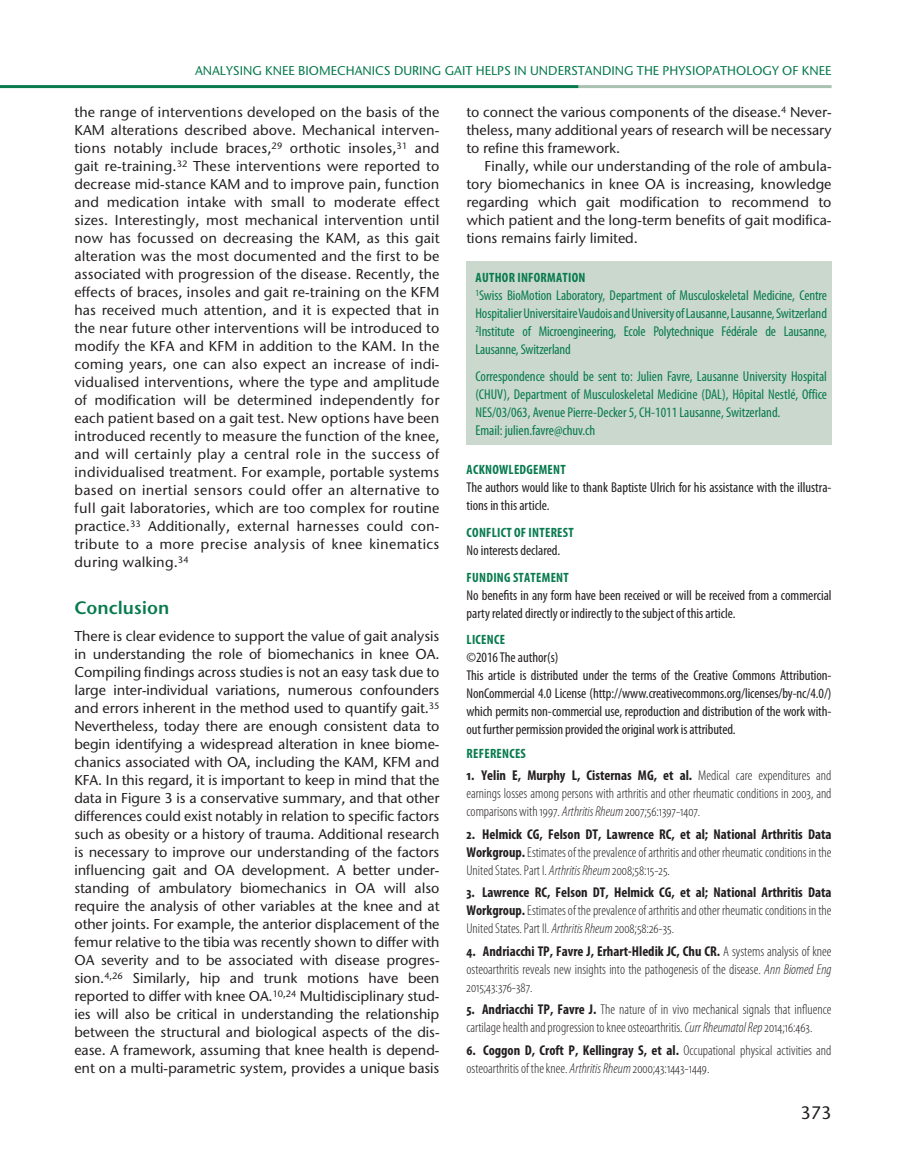
<style>
.page{position:relative;width:906px;height:1170px;background:#fff}
.page>*{position:absolute;margin:0;border:0;box-sizing:border-box;transform-origin:0 0}
.t1{font:600 18px "Stone Sans ITC Pro";color:#077a4e}
.t2{font:500 18px "Stone Sans ITC Pro";color:#231f20}
.t3{font:500 14.25px/18px "Stone Sans ITC Pro";letter-spacing:-.005em;color:#231f20;text-align:justify}
.t4{font:300 condensed 14.25px/18px "Myriad Pro";color:#231f20;text-align:justify}
.t5{font:condensed 14.25px/18px "Myriad Pro";letter-spacing:-.005em;color:#231f20}
.t6{font:condensed 14.25px/18px "Myriad Pro";color:#077a4e;text-align:justify}
.t7{font:700 condensed 13.5px "Myriad Pro";letter-spacing:.02em;color:#077a4e}
.t8{font:500 12.75px "Stone Sans ITC Pro";color:#077a4e}
.s1{font-weight:700}
.s2{font-style:italic}
</style>
<div class="page">
<hr style="left:578px;top:85px;width:253px;height:3px;background:#a9c1b0">
<hr style="left:0;top:85px;width:578px;height:3px;background:#077a4e">
<div style="left:466px;top:261px;width:365px;height:183px;background:#cad8cd"></div>
<p class="t8" style="left:195px;top:63px;width:638px">Analysing knee biomechanics during gait helps in understanding the physiopathology of knee</p>
<p class="t3" style="left:74px;top:103px;width:367px">the range of interventions developed on the basis of the KAM alterations described above. Mechanical interven&shy;tions notably include braces,<sup>29</sup> orthotic insoles,<sup>31</sup> and gait re-training.<sup>32</sup> These interventions were reported to decrease mid-stance KAM and to improve pain, function and medication intake with small to moderate effect sizes. Interestingly, most mechanical intervention until now has focussed on decreasing the KAM, as this gait alteration was the most documented and the first to be associated with progression of the disease. Recently, the effects of braces, insoles and gait re-training on the KFM has received much attention, and it is expected that in the near future other interventions will be introduced to modify the KFA and KFM in addition to the KAM. In the coming years, one can also expect an increase of indi&shy;vidualised interventions, where the type and amplitude of modification will be determined independently for each patient based on a gait test. New options have been introduced recently to measure the function of the knee, and will certainly play a central role in the success of individualised treatment. For example, portable systems based on inertial sensors could offer an alternative to full gait laboratories, which are too complex for routine practice.<sup>33</sup> Additionally, external harnesses could con&shy;tribute to a more precise analysis of knee kinematics during walking.<sup>34</sup></p>
<p class="t1" style="left:74px;top:596px;width:97px">Conclusion</p>
<p class="t3" style="left:74px;top:626px;width:367px">There is clear evidence to support the value of gait analysis in understanding the role of biomechanics in knee OA.<br>Compiling findings across studies is not an easy task due to large inter-individual variations, numerous confounders and errors inherent in the method used to quantify gait.<sup>35<br></sup>Nevertheless, today there are enough consistent data to begin identifying a widespread alteration in knee biome&shy;chanics associated with OA, including the KAM, KFM and KFA. In this regard, it is important to keep in mind that the data in Figure 3 is a conservative summary, and that other differences could exist notably in relation to specific factors such as obesity or a history of trauma. Additional research is necessary to improve our understanding of the factors influencing gait and OA development. A better under&shy;standing of ambulatory biomechanics in OA will also require the analysis of other variables at the knee and at other joints. For example, the anterior displacement of the femur relative to the tibia was recently shown to differ with OA severity and to be associated with disease progres&shy;sion.<sup>4,26</sup> Similarly, hip and trunk motions have been reported to differ with knee OA.<sup>10,24</sup> Multidisciplinary stud&shy;ies will also be critical in understanding the relationship between the structural and biological aspects of the dis&shy;ease. A framework, assuming that knee health is depend&shy;ent on a multi-parametric system, provides a unique basis</p>
<p class="t3" style="left:466px;top:103px;width:366px">to connect the various components of the disease.<sup>4</sup> Never&shy;theless, many additional years of research will be necessary to refine this framework.</p>
<p class="t3" style="left:466px;top:157px;width:366px;text-indent:18px">Finally, while our understanding of the role of ambula&shy;tory biomechanics in knee OA is increasing, knowledge regarding which gait modification to recommend to which patient and the long-term benefits of gait modifica&shy;tions remains fairly limited.</p>
<p class="t7" style="left:475px;top:269px;width:111px">Author information</p>
<p class="t6" style="left:475px;top:286px;width:353px"><sup>1</sup>Swiss BioMotion Laboratory, Department of Musculoskeletal Medicine, Centre Hospitalier Universitaire Vaudois and University of Lausanne, Lausanne, Switzerland <sup>2</sup>Institute of Microengineering, Ecole Polytechnique Fédérale de Lausanne, Lausanne, Switzerland</p>
<p class="t6" style="left:475px;top:367px;width:353px;text-align:left">Correspondence should be sent to: Julien Favre, Lausanne University Hospital (CHUV), Department of Musculoskeletal Medicine (DAL), Hôpital Nestlé, Office NES/03/063, Avenue Pierre-Decker 5, CH-1011 Lausanne, Switzerland.<br>Email: julien.favre@chuv.ch</p>
<p class="t7" style="left:466px;top:461px;width:94px">ACKNOWLEDGEMENT</p>
<p class="t5" style="left:466px;top:478px;width:366px">The authors would like to thank Baptiste Ulrich for his assistance with the illustra&shy;tions in this article.</p>
<p class="t7" style="left:466px;top:524px;width:109px">Conflict of Interest</p>
<p class="t5" style="left:466px;top:541px;width:95px">No interests declared.</p>
<p class="t7" style="left:466px;top:569px;width:104px">Funding Statement</p>
<p class="t5" style="left:466px;top:586px;width:366px">No benefits in any form have been received or will be received from a commercial party related directly or indirectly to the subject of this article.</p>
<p class="t7" style="left:466px;top:630px;width:40px">LICENCE</p>
<p class="t5" style="left:466px;top:647px;width:366px">©2016 The author(s)<br>This article is distributed under the terms of the Creative Commons Attribution-NonCommercial 4.0 License (http://www.creativecommons.org/licenses/by-nc/4.0/) which permits non-commercial use, reproduction and distribution of the work with&shy;out further permission provided the original work is attributed.</p>
<p class="t7" style="left:466px;top:744px;width:61px">References</p>
<p class="t4" style="left:466px;top:766px;width:366px"><span class="s1">1. Yelin E, Murphy L, Cisternas MG, et al.</span> Medical care expenditures and earnings losses among persons with arthritis and other rheumatic conditions in 2003, and comparisons with 1997. <span class="s2">Arthritis Rheum</span> 2007;56:1397-1407.</p>
<p class="t4" style="left:466px;top:825px;width:366px"><span class="s1">2. Helmick CG, Felson DT, Lawrence RC, et al; National Arthritis Data Workgroup.</span> Estimates of the prevalence of arthritis and other rheumatic conditions in the United States. Part I. <span class="s2">Arthritis Rheum</span> 2008;58:15-25.</p>
<p class="t4" style="left:466px;top:883px;width:366px"><span class="s1">3. Lawrence RC, Felson DT, Helmick CG, et al; National Arthritis Data Workgroup.</span> Estimates of the prevalence of arthritis and other rheumatic conditions in the United States. Part II. <span class="s2">Arthritis Rheum</span> 2008;58:26-35.</p>
<p class="t4" style="left:466px;top:942px;width:366px"><span class="s1">4. Andriacchi TP, Favre J, Erhart-Hledik JC, Chu CR.</span> A systems analysis of knee osteoarthritis reveals new insights into the pathogenesis of the disease. <span class="s2">Ann Biomed Eng </span>2015;43:376-387.</p>
<p class="t4" style="left:466px;top:1000px;width:366px"><span class="s1">5. Andriacchi TP, Favre J.</span> The nature of in vivo mechanical signals that influence cartilage health and progression to knee osteoarthritis. <span class="s2">Curr Rheumatol Rep</span> 2014;16:463.</p>
<p class="t4" style="left:466px;top:1041px;width:366px"><span class="s1">6. Coggon D, Croft P, Kellingray S, et al.</span> Occupational physical activities and osteoarthritis of the knee. <span class="s2">Arthritis Rheum</span> 2000;43:1443-1449.</p>
<p class="t2" style="left:800px;top:1101px;width:32px">373</p>
</div>
